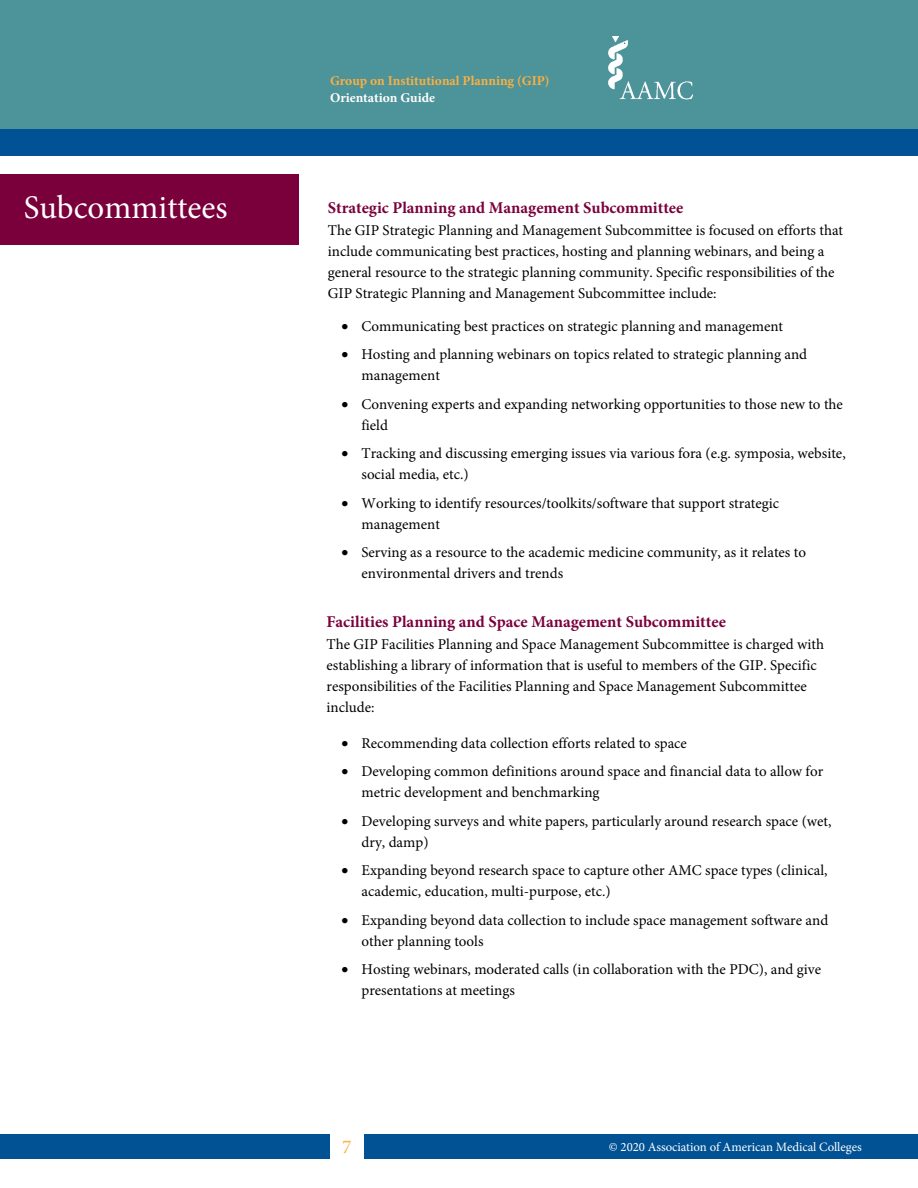
<style>
.page{position:relative;width:918px;height:1188px;background:#fff}
.page>*{position:absolute;margin:0;border:0;box-sizing:border-box;transform-origin:0 0}
.t1{font:33px "Minion Pro";color:#fff}
.t2{font:19.5px "Minion Pro";color:#fbb040}
.t3{font:700 16.5px "Minion Pro";color:#7a003c}
.t4{font:15px/21.1px "Minion Pro";color:#000}
.t5{font:700 13.5px "Minion Pro";color:#fbb040}
.t6{font:700 13.5px "Minion Pro";color:#fff}
.t7{font:12.75px "Minion Pro";letter-spacing:-.005em;color:#fff}
</style>
<div class="page">
<div style="left:0;top:0;width:918px;height:156px;background:#4d939a"></div>
<img style="left:608px;top:37px;width:85px;height:63px">
<div style="left:0;top:129px;width:918px;height:27px;background:#005295"></div>
<div style="left:364px;top:1134px;width:554px;height:25px;background:#005295"></div>
<div style="left:0;top:1134px;width:330px;height:25px;background:#005295"></div>
<div style="left:0;top:174px;width:298px;height:71px;background:#7a003c"></div>
<h1 class="t1" style="left:24px;top:186px;width:205px">Subcommittees</h1>
<p class="t5" style="left:330px;top:72px;width:221px">Group on Institutional Planning (GIP)</p>
<p class="t6" style="left:330px;top:88px;width:106px">Orientation Guide</p>
<p class="t3" style="left:328px;top:196px;width:357px">Strategic Planning and Management Subcommittee</p>
<p class="t4" style="left:328px;top:219px;width:517px">The GIP Strategic Planning and Management Subcommittee is focused on efforts that include communicating best practices, hosting and planning webinars, and being a general resource to the strategic planning community. Specific responsibilities of the GIP Strategic Planning and Management Subcommittee include:</p>
<p class="t4" style="left:341px;top:316px;width:443px">• Communicating best practices on strategic planning and management</p>
<p class="t4" style="left:361px;top:344px;width:447px;text-indent:-20px">• Hosting and planning webinars on topics related to strategic planning and management</p>
<p class="t4" style="left:361px;top:393px;width:483px;text-indent:-20px">• Convening experts and expanding networking opportunities to those new to the field</p>
<p class="t4" style="left:361px;top:443px;width:486px;text-indent:-20px">• Tracking and discussing emerging issues via various fora (e.g. symposia, website, social media, etc.)</p>
<p class="t4" style="left:361px;top:492px;width:419px;text-indent:-20px">• Working to identify resources/toolkits/software that support strategic management</p>
<p class="t4" style="left:361px;top:542px;width:446px;text-indent:-20px">• Serving as a resource to the academic medicine community, as it relates to environmental drivers and trends</p>
<p class="t3" style="left:326px;top:610px;width:401px">Facilities Planning and Space Management Subcommittee</p>
<p class="t4" style="left:326px;top:634px;width:499px">The GIP Facilities Planning and Space Management Subcommittee is charged with establishing a library of information that is useful to members of the GIP. Specific responsibilities of the Facilities Planning and Space Management Subcommittee include:</p>
<p class="t4" style="left:342px;top:733px;width:347px">• Recommending data collection efforts related to space</p>
<p class="t4" style="left:362px;top:761px;width:463px;text-indent:-20px">• Developing common definitions around space and financial data to allow for metric development and benchmarking</p>
<p class="t4" style="left:362px;top:811px;width:472px;text-indent:-20px">• Developing surveys and white papers, particularly around research space (wet, dry, damp)</p>
<p class="t4" style="left:362px;top:860px;width:468px;text-indent:-20px">• Expanding beyond research space to capture other AMC space types (clinical, academic, education, multi-purpose, etc.)</p>
<p class="t4" style="left:362px;top:910px;width:468px;text-indent:-20px">• Expanding beyond data collection to include space management software and other planning tools</p>
<p class="t4" style="left:362px;top:959px;width:461px;text-indent:-20px">• Hosting webinars, moderated calls (in collaboration with the PDC), and give presentations at meetings</p>
<h2 class="t2" style="left:342px;top:1134px;width:11px">7</h2>
<p class="t7" style="left:609px;top:1138px;width:254px">© 2020 Association of American Medical Colleges</p>
</div>
